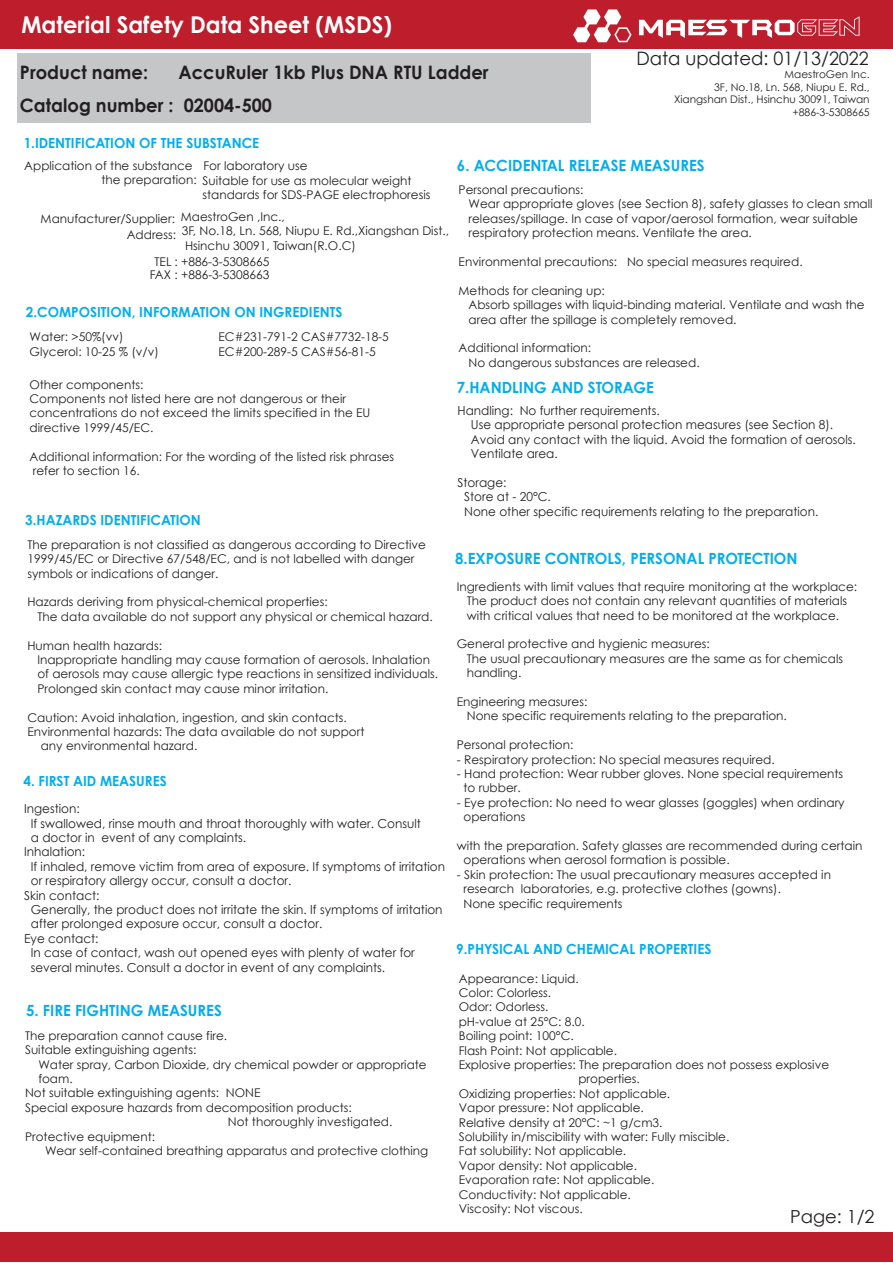
<style>
.page{position:relative;width:893px;height:1263px;background:#fff}
.page>*{position:absolute;margin:0;border:0;box-sizing:border-box;transform-origin:0 0}
.t1{font:700 23.1px "Century Gothic";color:#fff}
.t2{font:700 18.6px/33px "Century Gothic";color:#231f20}
.t3{font:18.6px "Century Gothic";color:#231f20}
.t4{font:18px "Century Gothic";color:#231f20}
.t5{font:700 15.45px "Century Gothic";color:#00aeef}
.t6{font:700 13.95px "Century Gothic";color:#00aeef}
.t7{font:12.3px/14.4px "Century Gothic";color:#231f20}
.t8{font:12px/14.4px "Century Gothic";color:#231f20}
.t9{font:10.5px/12.6px "Century Gothic";color:#231f20;text-align:right}
</style>
<div class="page">
<div style="left:0;top:0;width:893px;height:48px;background:#be1d2c"></div>
<div style="left:0;top:1232px;width:892px;height:30px;background:#be1d2c"></div>
<div style="left:17px;top:53px;width:574px;height:69px;background:#c5c6c8"></div>
<svg style="left:639px;top:16px;width:220px;height:22px"></svg>
<svg style="left:573px;top:9px;width:59px;height:33px"></svg>
<h1 class="t1" style="left:21px;top:7px;width:372px">Material Safety Data Sheet (MSDS)</h1>
<h2 class="t2" style="left:20px;top:55px;width:130px">Product name:</h2>
<h2 class="t2" style="left:20px;top:55px;width:470px;text-indent:158px">AccuRuler 1kb Plus DNA RTU Ladder<br>Catalog number : 02004-500</h2>
<h2 class="t3" style="left:636px;top:45px;width:234px">Data updated: 01/13/2022</h2>
<p class="t9" style="left:674px;top:68px;width:197px">MaestroGen Inc.<br>3F, No.18, Ln. 568, Niupu E. Rd.,<br>Xiangshan Dist., Hsinchu 30091, Taiwan +886-3-5308665</p>
<p class="t6" style="left:24px;top:133px;width:237px">1.IDENTIFICATION OF THE SUBSTANCE</p>
<p class="t8" style="left:101px;top:158px;width:97px;text-indent:-77px">Application of the substance the preparation:</p>
<p class="t8" style="left:127px;top:213px;width:324px;line-height:12px;text-indent:-86px">Manufacturer/Supplier: MaestroGen ,Inc.,<br>Address: 3F, No.18, Ln. 568, Niupu E. Rd.,Xiangshan Dist.,</p>
<p class="t8" style="left:154px;top:237px;width:203px;line-height:16.8px;text-indent:31px">Hsinchu 30091, Taiwan(R.O.C)<br>TEL : +886-3-5308665</p>
<p class="t8" style="left:150px;top:267px;width:121px">FAX : +886-3-5308663</p>
<p class="t5" style="left:457px;top:154px;width:249px">6. ACCIDENTAL RELEASE MEASURES</p>
<p class="t8" style="left:469px;top:182px;width:406px;text-indent:-10px">Personal precautions:<br>Wear appropriate gloves (see Section 8), safety glasses to clean small releases/spillage. In case of vapor/aerosol formation, wear suitable respiratory protection means. Ventilate the area.</p>
<p class="t8" style="left:459px;top:254px;width:346px">Environmental precautions: No special measures required.</p>
<p class="t8" style="left:469px;top:283px;width:398px;text-indent:-10px">Methods for cleaning up:<br>Absorb spillages with liquid-binding material. Ventilate and wash the area after the spillage is completely removed.</p>
<p class="t8" style="left:469px;top:341px;width:233px;text-indent:-10px">Additional information:<br>No dangerous substances are released.</p>
<p class="t5" style="left:457px;top:375px;width:199px">7.HANDLING AND STORAGE</p>
<p class="t7" style="left:471px;top:403px;width:386px;text-indent:-13px">Handling: No further requirements.<br>Use appropriate personal protection measures (see Section 8).<br>Avoid any contact with the liquid. Avoid the formation of aerosols.<br>Ventilate area.</p>
<p class="t7" style="left:464px;top:475px;width:356px;text-indent:-7px">Storage:<br>Store at - 20°C.<br>None other specific requirements relating to the preparation.</p>
<p class="t5" style="left:455px;top:546px;width:344px">8.EXPOSURE CONTROLS, PERSONAL PROTECTION</p>
<p class="t8" style="left:467px;top:579px;width:392px;text-indent:-10px">Ingredients with limit values that require monitoring at the workplace:<br>The product does not contain any relevant quantities of materials with critical values that need to be monitored at the workplace.</p>
<p class="t8" style="left:467px;top:637px;width:378px;text-indent:-10px">General protective and hygienic measures:<br>The usual precautionary measures are the same as for chemicals handling.</p>
<p class="t8" style="left:467px;top:694px;width:322px;text-indent:-10px">Engineering measures:<br>None specific requirements relating to the preparation.</p>
<p class="t8" style="left:457px;top:737px;width:118px">Personal protection:</p>
<p class="t8" style="left:457px;top:752px;width:319px">- Respiratory protection: No special measures required.</p>
<p class="t8" style="left:463px;top:766px;width:381px;text-indent:-7px">- Hand protection: Wear rubber gloves. None special requirements to rubber.</p>
<p class="t8" style="left:463px;top:795px;width:383px;text-indent:-7px">- Eye protection: No need to wear glasses (goggles) when ordinary operations</p>
<p class="t8" style="left:463px;top:838px;width:400px;text-indent:-7px">with the preparation. Safety glasses are recommended during certain operations when aerosol formation is possible.</p>
<p class="t8" style="left:463px;top:867px;width:369px;text-indent:-7px">- Skin protection: The usual precautionary measures accepted in research laboratories, e.g. protective clothes (gowns).<br>None specific requirements</p>
<p class="t8" style="left:202px;top:157px;width:229px;line-height:15px">For laboratory use<br>Suitable for use as molecular weight standards for SDS-PAGE electrophoresis</p>
<p class="t6" style="left:26px;top:301px;width:318px">2.COMPOSITION, INFORMATION ON INGREDIENTS</p>
<p class="t8" style="left:30px;top:329px;width:131px">Water: &gt;50%(vv)<br>Glycerol: 10-25 % (v/v)</p>
<p class="t8" style="left:219px;top:329px;width:172px">EC#231-791-2 CAS#7732-18-5<br>EC#200-289-5 CAS#56-81-5</p>
<p class="t8" style="left:29px;top:377px;width:342px">Other components:<br>Components not listed here are not dangerous or their concentrations do not exceed the limits specified in the EU directive 1999/45/EC.</p>
<p class="t8" style="left:29px;top:449px;width:366px">Additional information: For the wording of the listed risk phrases refer to section 16.</p>
<p class="t6" style="left:25px;top:509px;width:177px">3.HAZARDS IDENTIFICATION</p>
<p class="t8" style="left:27px;top:537px;width:400px">The preparation is not classified as dangerous according to Directive<br>1999/45/EC or Directive 67/548/EC, and is not labelled with danger symbols or indications of danger.</p>
<p class="t8" style="left:37px;top:595px;width:397px;text-indent:-10px">Hazards deriving from physical-chemical properties:<br>The data available do not support any physical or chemical hazard.</p>
<p class="t8" style="left:37px;top:638px;width:402px;text-indent:-10px">Human health hazards:<br>Inappropriate handling may cause formation of aerosols. Inhalation of aerosols may cause allergic type reactions in sensitized individuals.<br>Prolonged skin contact may cause minor irritation.</p>
<p class="t8" style="left:27px;top:710px;width:321px">Caution: Avoid inhalation, ingestion, and skin contacts.</p>
<p class="t8" style="left:27px;top:724px;width:339px">Environmental hazards: The data available do not support</p>
<p class="t8" style="left:41px;top:739px;width:158px">any environmental hazard.</p>
<p class="t6" style="left:23px;top:770px;width:145px">4. FIRST AID MEASURES</p>
<p class="t7" style="left:24px;top:801px;width:57px">Ingestion:</p>
<p class="t7" style="left:31px;top:816px;width:391px">If swallowed, rinse mouth and throat thoroughly with water. Consult</p>
<p class="t7" style="left:31px;top:830px;width:217px">a doctor in event of any complaints.</p>
<p class="t7" style="left:24px;top:844px;width:63px">Inhalation:</p>
<p class="t7" style="left:31px;top:859px;width:416px">If inhaled, remove victim from area of exposure. If symptoms of irritation</p>
<p class="t7" style="left:31px;top:873px;width:262px">or respiratory allergy occur, consult a doctor.</p>
<p class="t7" style="left:24px;top:888px;width:77px">Skin contact:</p>
<p class="t7" style="left:31px;top:902px;width:413px">Generally, the product does not irritate the skin. If symptoms of irritation</p>
<p class="t7" style="left:31px;top:916px;width:293px">after prolonged exposure occur, consult a doctor.</p>
<p class="t7" style="left:24px;top:931px;width:76px">Eye contact:</p>
<p class="t7" style="left:31px;top:945px;width:386px">In case of contact, wash out opened eyes with plenty of water for</p>
<p class="t7" style="left:31px;top:960px;width:356px">several minutes. Consult a doctor in event of any complaints.</p>
<p class="t5" style="left:26px;top:998px;width:197px">5. FIRE FIGHTING MEASURES</p>
<p class="t8" style="left:25px;top:1028px;width:204px">The preparation cannot cause fire.<br>Suitable extinguishing agents:</p>
<p class="t8" style="left:38px;top:1057px;width:390px">Water spray, Carbon Dioxide, dry chemical powder or appropriate</p>
<p class="t8" style="left:38px;top:1071px;width:36px">foam.</p>
<p class="t8" style="left:25px;top:1086px;width:237px">Not suitable extinguishing agents: NONE</p>
<p class="t8" style="left:25px;top:1100px;width:328px">Special exposure hazards from decomposition products:</p>
<p class="t8" style="left:228px;top:1114px;width:166px">Not thoroughly investigated.</p>
<p class="t8" style="left:25px;top:1129px;width:132px">Protective equipment:</p>
<p class="t8" style="left:45px;top:1143px;width:385px">Wear self-contained breathing apparatus and protective clothing</p>
<p class="t6" style="left:456px;top:938px;width:257px">9.PHYSICAL AND CHEMICAL PROPERTIES</p>
<p class="t8" style="left:459px;top:971px;width:121px">Appearance: Liquid.</p>
<p class="t8" style="left:459px;top:985px;width:94px">Color: Colorless.</p>
<p class="t8" style="left:459px;top:1000px;width:91px">Odor: Odorless.</p>
<p class="t8" style="left:459px;top:1014px;width:128px">pH-value at 25°C: 8.0.</p>
<p class="t8" style="left:459px;top:1028px;width:116px">Boiling point: 100°C.</p>
<p class="t8" style="left:459px;top:1043px;width:160px">Flash Point: Not applicable.</p>
<p class="t8" style="left:459px;top:1057px;width:372px">Explosive properties: The preparation does not possess explosive</p>
<p class="t8" style="left:578px;top:1072px;width:63px">properties.</p>
<p class="t8" style="left:459px;top:1086px;width:213px">Oxidizing properties: Not applicable.</p>
<p class="t8" style="left:459px;top:1100px;width:187px">Vapor pressure: Not applicable.</p>
<p class="t8" style="left:459px;top:1115px;width:205px">Relative density at 20°C: ~1 g/cm3.</p>
<p class="t8" style="left:459px;top:1129px;width:272px">Solubility in/miscibility with water: Fully miscible.</p>
<p class="t8" style="left:459px;top:1144px;width:169px">Fat solubility: Not applicable.</p>
<p class="t8" style="left:459px;top:1158px;width:180px">Vapor density: Not applicable.</p>
<p class="t8" style="left:459px;top:1172px;width:197px">Evaporation rate: Not applicable.</p>
<p class="t8" style="left:459px;top:1187px;width:174px">Conductivity: Not applicable.</p>
<p class="t8" style="left:459px;top:1201px;width:126px">Viscosity: Not viscous.</p>
<h3 class="t4" style="left:790px;top:1204px;width:86px">Page: 1/2</h3>
</div>
